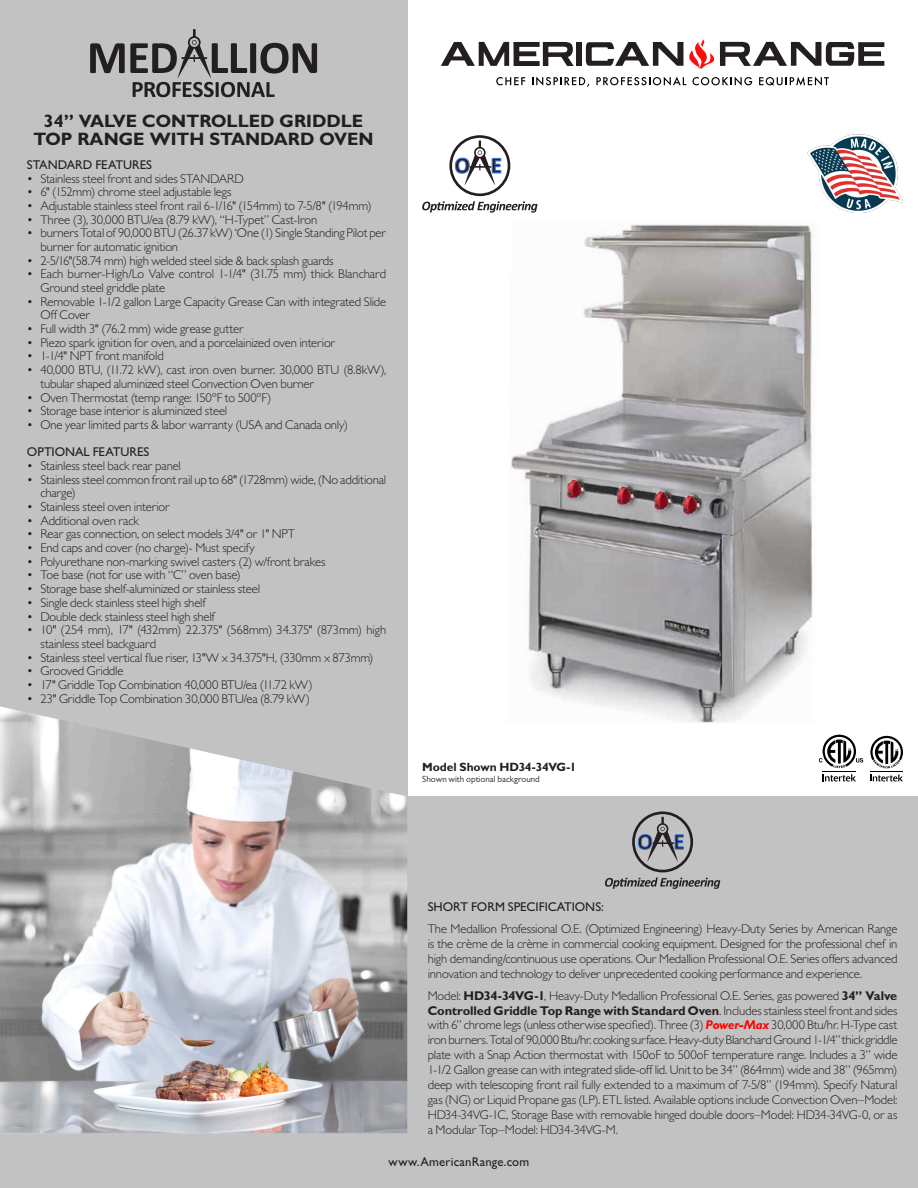
<style>
.page{position:relative;width:918px;height:1188px;background:#fff}
.page>*{position:absolute;margin:0;border:0;box-sizing:border-box;transform-origin:0 0}
.t1{font:700 18px/18px "Gill Sans MT Pro";color:#231f20;text-align:center}
.t2{font:300 12.75px/15px "Gill Sans MT Pro";letter-spacing:-.015em;color:#231f20}
.t3{font:500 12.75px "Gill Sans MT Pro";letter-spacing:-.005em;color:#231f20}
.t4{font:500 12.75px "Gill Sans MT Pro";letter-spacing:.015em;color:#231f20}
.t5{font:700 12px "Gill Sans MT Pro";letter-spacing:-.01em;color:#231f20}
.t6{font:9px "Gill Sans MT Pro";letter-spacing:.005em;color:#231f20}
.s1{font-weight:700}
.s2{font-weight:700;font-style:italic;color:#f00}
</style>
<div class="page">
<div style="left:0;top:796px;width:918px;height:392px;background:#c2c2c2"></div>
<div style="left:0;top:0;width:407px;height:1188px;background:#c2c2c2"></div>
<img style="left:0;top:706px;width:407px;height:428px">
<div style="left:576px;top:42px;width:6px;height:24px;background:#231f20"></div>
<svg style="left:441px;top:42px;width:133px;height:24px"></svg>
<svg style="left:586px;top:42px;width:97px;height:24px"></svg>
<svg style="left:689px;top:39px;width:195px;height:29px"></svg>
<svg style="left:496px;top:77px;width:29px;height:8px"></svg>
<svg style="left:532px;top:77px;width:57px;height:10px"></svg>
<svg style="left:596px;top:77px;width:90px;height:9px"></svg>
<svg style="left:692px;top:77px;width:60px;height:9px"></svg>
<svg style="left:759px;top:77px;width:70px;height:9px"></svg>
<svg style="left:90px;top:29px;width:227px;height:68px"></svg>
<svg style="left:823px;top:774px;width:33px;height:8px"></svg>
<hr style="left:823px;top:771px;width:33px;height:1px;background:#000">
<svg style="left:819px;top:735px;width:44px;height:33px"></svg>
<svg style="left:870px;top:774px;width:33px;height:8px"></svg>
<hr style="left:870px;top:771px;width:33px;height:1px;background:#000">
<svg style="left:870px;top:736px;width:33px;height:32px"></svg>
<img style="left:808px;top:134px;width:95px;height:78px">
<img style="left:511px;top:224px;width:303px;height:499px">
<svg style="left:422px;top:135px;width:116px;height:78px"></svg>
<svg style="left:605px;top:812px;width:115px;height:77px"></svg>
<p class="t1" style="left:34px;top:112px;width:342px">34” VALVE CONTROLLED GRIDDLE<br>TOP RANGE WITH STANDARD OVEN</p>
<p class="t3" style="left:27px;top:157px;width:127px">STANDARD FEATURES</p>
<p class="t2" style="left:27px;top:171px;width:218px">• Stainless steel front and sides STANDARD</p>
<p class="t2" style="left:27px;top:184px;width:206px">• 6" (152mm) chrome steel adjustable legs</p>
<p class="t2" style="left:27px;top:198px;width:346px">• Adjustable stainless steel front rail 6-1/16" (154mm) to 7-5/8" (194mm)</p>
<p class="t2" style="left:27px;top:212px;width:292px">• Three (3), 30,000 BTU/ea (8.79 kW), “H-Typet” Cast-Iron</p>
<p class="t2" style="left:40px;top:226px;width:347px;line-height:13.6px;text-indent:-14px">• burners Total of 90,000 BTU (26.37 kW) ‘One (1) Single Standing Pilot per burner for automatic ignition</p>
<p class="t2" style="left:27px;top:253px;width:308px">• 2-5/16"(58.74 mm) high welded steel side &amp; back splash guards</p>
<p class="t2" style="left:40px;top:267px;width:347px;line-height:13.6px;text-indent:-14px">• Each burner-High/Lo Valve control 1-1/4" (31.75 mm) thick Blanchard<br>Ground steel griddle plate</p>
<p class="t2" style="left:40px;top:294px;width:347px;line-height:13.6px;text-indent:-14px">• Removable 1-1/2 gallon Large Capacity Grease Can with integrated Slide<br>Off Cover</p>
<p class="t2" style="left:27px;top:321px;width:218px">• Full width 3" (76.2 mm) wide grease gutter</p>
<p class="t2" style="left:27px;top:335px;width:310px">• Piezo spark ignition for oven, and a porcelainized oven interior</p>
<p class="t2" style="left:27px;top:348px;width:138px">• 1-1/4" NPT front manifold</p>
<p class="t2" style="left:40px;top:363px;width:347px;line-height:13.6px;text-indent:-14px">• 40,000 BTU, (11.72 kW), cast iron oven burner. 30,000 BTU (8.8kW), tubular shaped aluminized steel Convection Oven burner</p>
<p class="t2" style="left:27px;top:390px;width:246px">• Oven Thermostat (temp range: 150ºF to 500ºF)</p>
<p class="t2" style="left:27px;top:403px;width:202px">• Storage base interior is aluminized steel</p>
<p class="t2" style="left:27px;top:417px;width:323px">• One year limited parts &amp; labor warranty (USA and Canada only)</p>
<p class="t3" style="left:27px;top:444px;width:124px">OPTIONAL FEATURES</p>
<p class="t2" style="left:27px;top:458px;width:156px">• Stainless steel back rear panel</p>
<p class="t2" style="left:40px;top:472px;width:347px;line-height:13.6px;text-indent:-14px">• Stainless steel common front rail up to 68" (1728mm) wide, (No additional charge)</p>
<p class="t2" style="left:27px;top:499px;width:144px">• Stainless steel oven interior</p>
<p class="t2" style="left:27px;top:513px;width:114px">• Additional oven rack</p>
<p class="t2" style="left:27px;top:526px;width:270px">• Rear gas connection, on select models 3/4" or 1" NPT</p>
<p class="t2" style="left:27px;top:540px;width:229px">• End caps and cover (no charge)- Must specify</p>
<p class="t2" style="left:27px;top:554px;width:300px">• Polyurethane non-marking swivel casters (2) w/front brakes</p>
<p class="t2" style="left:27px;top:567px;width:215px">• Toe base (not for use with “C” oven base)</p>
<p class="t2" style="left:27px;top:581px;width:235px">• Storage base shelf-aluminized or stainless steel</p>
<p class="t2" style="left:27px;top:595px;width:181px">• Single deck stainless steel high shelf</p>
<p class="t2" style="left:27px;top:609px;width:190px">• Double deck stainless steel high shelf</p>
<p class="t2" style="left:40px;top:623px;width:347px;line-height:13.6px;text-indent:-14px">• 10" (254 mm), 17" (432mm) 22.375" (568mm) 34.375" (873mm) high stainless steel backguard</p>
<p class="t2" style="left:27px;top:650px;width:348px">• Stainless steel vertical flue riser, 13"W x 34.375"H, (330mm x 873mm)</p>
<p class="t2" style="left:27px;top:663px;width:98px">• Grooved Griddle</p>
<p class="t2" style="left:27px;top:677px;width:287px">• 17" Griddle Top Combination 40,000 BTU/ea (11.72 kW)</p>
<p class="t2" style="left:27px;top:691px;width:284px">• 23" Griddle Top Combination 30,000 BTU/ea (8.79 kW)</p>
<p class="t5" style="left:422px;top:760px;width:156px">Model Shown HD34-34VG-1</p>
<p class="t6" style="left:422px;top:773px;width:119px">Shown with optional background</p>
<p class="t3" style="left:428px;top:900px;width:178px">SHORT FORM SPECIFICATIONS:</p>
<p class="t2" style="left:428px;top:921px;width:471px;text-align:justify">The Medallion Professional O.E. (Optimized Engineering) Heavy-Duty Series by American Range is the crème de la crème in commercial cooking equipment. Designed for the professional chef in high demanding/continuous use operations. Our Medallion Professional O.E. Series offers advanced innovation and technology to deliver unprecedented cooking performance and experience.</p>
<p class="t2" style="left:428px;top:988px;width:471px;text-align:justify">Model: <span class="s1">HD34-34VG-1</span>, Heavy-Duty Medallion Professional O.E. Series, gas powered <span class="s1">34” Valve Controlled Griddle Top Range with Standard Oven</span>. Includes stainless steel front and sides with 6” chrome legs (unless otherwise specified). Three (3) <span class="s2">Power-Max</span> 30,000 Btu/hr. H-Type cast iron burners. Total of 90,000 Btu/hr. cooking surface. Heavy-duty Blanchard Ground 1-1/4” thick griddle plate with a Snap Action thermostat with 150oF to 500oF temperature range. Includes a 3” wide 1-1/2 Gallon grease can with integrated slide-off lid. Unit to be 34” (864mm) wide and 38” (965mm) deep with telescoping front rail fully extended to a maximum of 7-5/8” (194mm). Specify Natural gas (NG) or Liquid Propane gas (LP). ETL listed. Available options include Convection Oven–Model:<br>HD34-34VG-1C, Storage Base with removable hinged double doors–Model: HD34-34VG-0, or as a Modular Top–Model: HD34-34VG-M.</p>
<p class="t4" style="left:389px;top:1155px;width:142px">www.AmericanRange.com</p>
</div>
